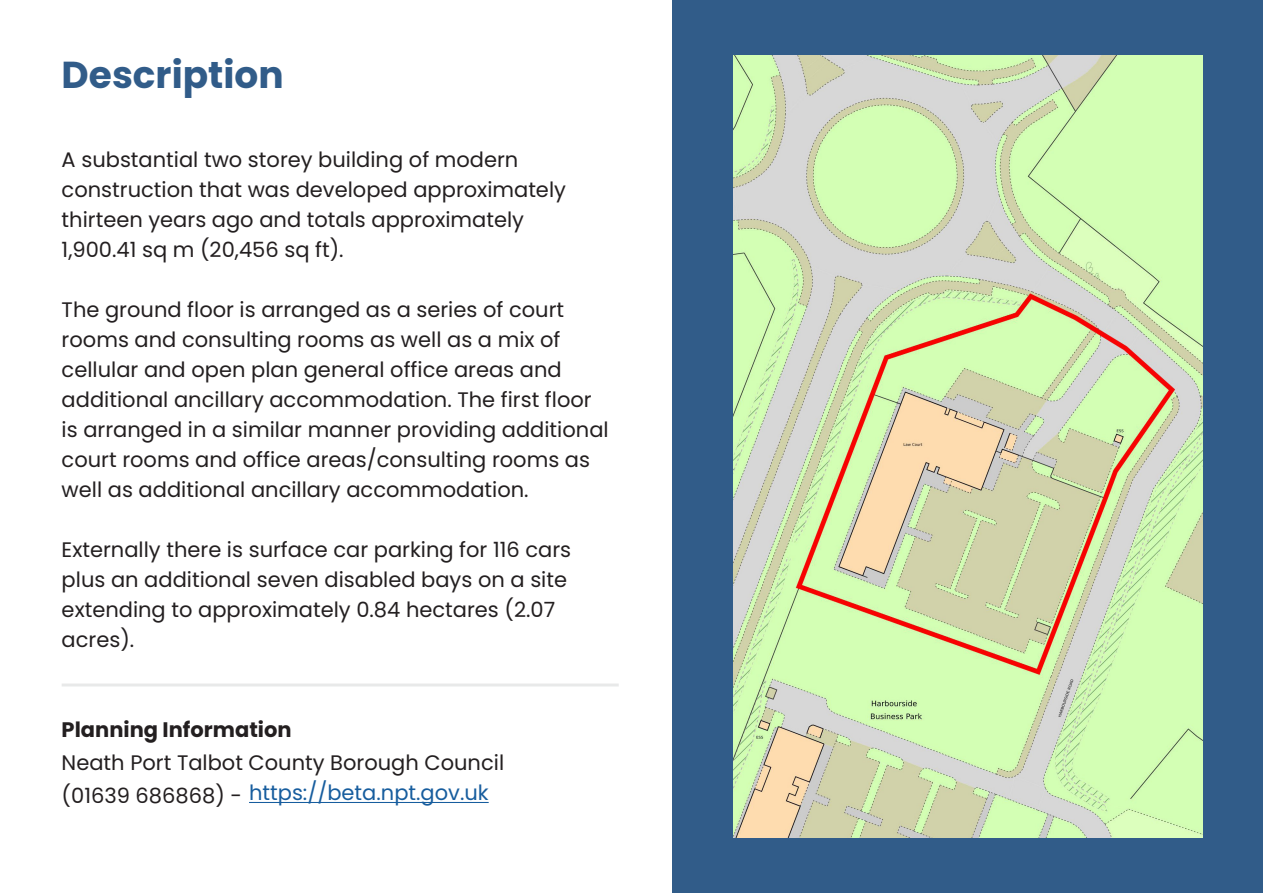
<style>
.page{position:relative;width:1263px;height:893px;background:#fff}
.page>*{position:absolute;margin:0;border:0;box-sizing:border-box;transform-origin:0 0}
.t1{font:700 37.5px "Poppins";color:#315c89}
.t2{font:21px/30px "Poppins";color:#231f20}
.t3{font:21px "Poppins";color:#175d9e}
.t4{font:700 21px "Poppins";color:#231f20}
</style>
<div class="page">
<div style="left:673px;top:0;width:590px;height:893px;background:#315c89"></div>
<img style="left:733px;top:55px;width:469px;height:783px">
<hr style="left:249px;top:802px;width:240px;height:1px;background:#175d9e">
<hr style="left:62px;top:683px;width:557px;height:3px;background:#8e9091">
<p class="t1" style="left:62px;top:53px;width:223px">Description</p>
<p class="t2" style="left:62px;top:145px;width:458px">A substantial two storey building of modern</p>
<p class="t2" style="left:62px;top:175px;width:506px">construction that was developed approximately</p>
<p class="t2" style="left:62px;top:205px;width:464px">thirteen years ago and totals approximately</p>
<p class="t2" style="left:62px;top:235px;width:283px">1,900.41 sq m (20,456 sq ft).</p>
<p class="t2" style="left:62px;top:295px;width:504px">The ground floor is arranged as a series of court rooms and consulting rooms as well as a mix of</p>
<p class="t2" style="left:62px;top:355px;width:502px">cellular and open plan general office areas and</p>
<p class="t2" style="left:62px;top:385px;width:548px">additional ancillary accommodation. The first floor is arranged in a similar manner providing additional court rooms and office areas/consulting rooms as well as additional ancillary accommodation.</p>
<p class="t2" style="left:62px;top:535px;width:511px">Externally there is surface car parking for 116 cars plus an additional seven disabled bays on a site</p>
<p class="t2" style="left:62px;top:595px;width:495px">extending to approximately 0.84 hectares (2.07 acres).</p>
<p class="t4" style="left:62px;top:717px;width:231px">Planning Information</p>
<p class="t2" style="left:62px;top:748px;width:444px">Neath Port Talbot County Borough Council</p>
<p class="t2" style="left:62px;top:781px;width:182px">(01639 686868) -</p>
<p class="t3" style="left:249px;top:781px;width:241px">https://beta.npt.gov.uk</p>
</div>
